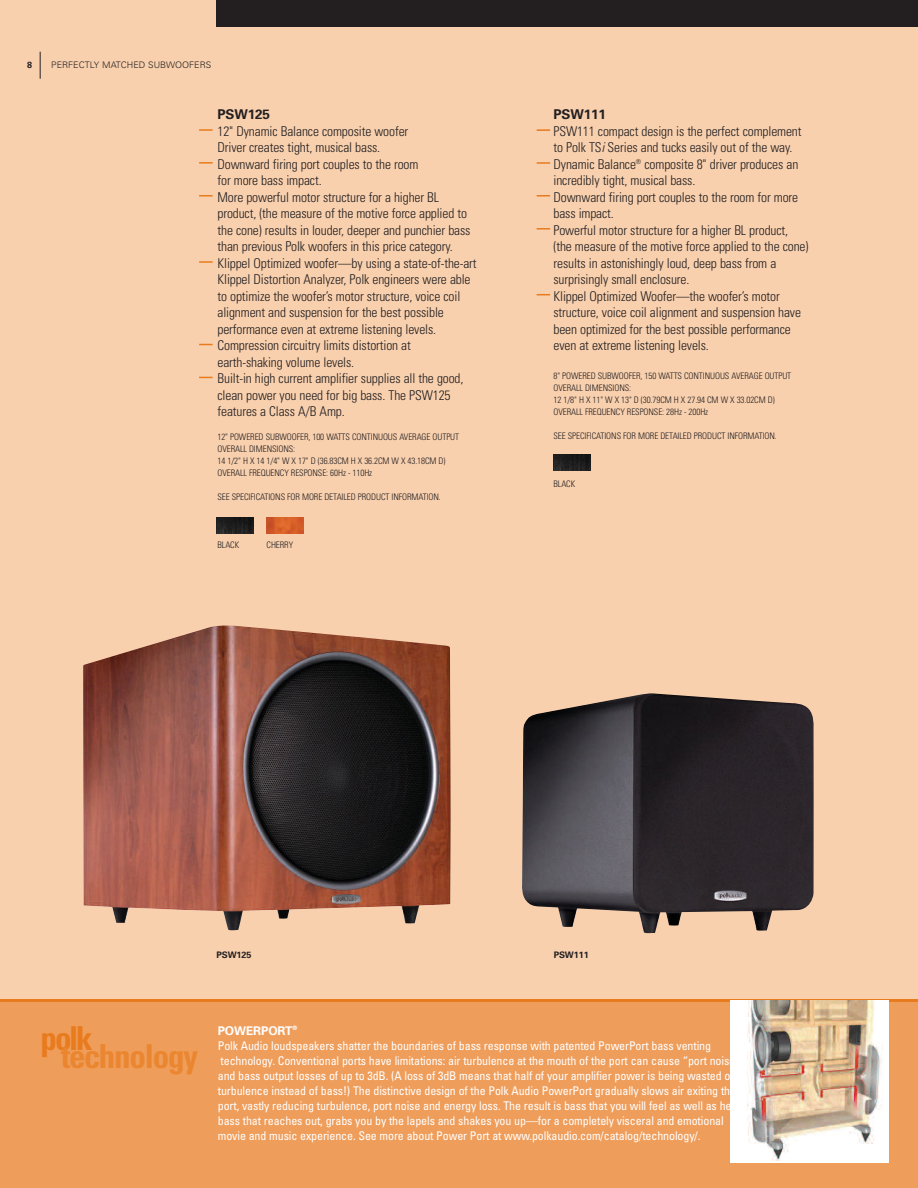
<style>
.page{position:relative;width:918px;height:1188px;background:#f8d0ae}
.page>*{position:absolute;margin:0;border:0;box-sizing:border-box;transform-origin:0 0}
.t1{font:700 condensed 33px "Univers";letter-spacing:-.035em;color:#eb8630}
.t2{font:700 condensed 33px "Univers";color:#e87b1d}
.t3{font:300 condensed 13.5px/16.5px "Univers";letter-spacing:-.01em;color:#231f20}
.t4{font:700 13.5px "Univers";letter-spacing:-.01em;color:#231f20}
.t5{font:condensed 12px/15px "Univers";letter-spacing:-.01em;color:#fff}
.t6{font:300 condensed 9px/12px "Univers";letter-spacing:-.01em;color:#231f20}
.t7{font:300 9px "Univers";color:#231f20}
.t8{font:700 9px "Univers";letter-spacing:-.01em;color:#231f20}
.s1{font-style:italic}
.s2{font-weight:700;font-stretch:normal}
</style>
<div class="page">
<div style="left:0;top:999px;width:918px;height:189px;background:#ef9d5a"></div>
<div style="left:216px;top:0;width:702px;height:27px;background:#231f20"></div>
<svg style="left:40px;top:52px;width:1px;height:27px"></svg>
<svg style="left:199px;top:129px;width:14px;height:2px"></svg>
<svg style="left:199px;top:162px;width:14px;height:2px"></svg>
<svg style="left:199px;top:195px;width:14px;height:1px"></svg>
<svg style="left:199px;top:261px;width:14px;height:2px"></svg>
<svg style="left:199px;top:344px;width:14px;height:1px"></svg>
<svg style="left:537px;top:228px;width:13px;height:2px"></svg>
<svg style="left:537px;top:294px;width:13px;height:1px"></svg>
<svg style="left:537px;top:195px;width:13px;height:1px"></svg>
<svg style="left:537px;top:162px;width:13px;height:2px"></svg>
<svg style="left:537px;top:129px;width:13px;height:2px"></svg>
<img style="left:83px;top:625px;width:368px;height:305px">
<img style="left:731px;top:1000px;width:157px;height:163px">
<img style="left:553px;top:454px;width:38px;height:17px">
<img style="left:216px;top:517px;width:38px;height:16px">
<svg style="left:199px;top:377px;width:14px;height:1px"></svg>
<img style="left:522px;top:693px;width:292px;height:240px">
<p class="t8" style="left:27px;top:61px;width:7px">8</p>
<p class="t7" style="left:51px;top:61px;width:161px">PERFECTLY MATCHED SUBWOOFERS</p>
<p class="t4" style="left:218px;top:109px;width:54px">PSW125</p>
<p class="t3" style="left:218px;top:124px;width:261px">12" Dynamic Balance composite woofer<br>Driver creates tight, musical bass.<br>Downward firing port couples to the room<br>for more bass impact.<br>More powerful motor structure for a higher BL product, (the measure of the motive force applied to the cone) results in louder, deeper and punchier bass than previous Polk woofers in this price category.<br>Klippel Optimized woofer—by using a state-of-the-art Klippel Distortion Analyzer, Polk engineers were able to optimize the woofer’s motor structure, voice coil alignment and suspension for the best possible performance even at extreme listening levels.<br>Compression circuitry limits distortion at earth-shaking volume levels.<br>Built-in high current amplifier supplies all the good, clean power you need for big bass. The PSW125 features a Class A/B Amp.</p>
<p class="t6" style="left:218px;top:432px;width:243px">12" POWERED SUBWOOFER, 100 WATTS CONTINUOUS AVERAGE OUTPUT OVERALL DIMENSIONS:<br>14 1/2" H X 14 1/4" W X 17" D (36.83CM H X 36.2CM W X 43.18CM D)<br>OVERALL FREQUENCY RESPONSE: 60Hz - 110Hz</p>
<p class="t6" style="left:218px;top:492px;width:225px">SEE SPECIFICATIONS FOR MORE DETAILED PRODUCT INFORMATION.</p>
<p class="t6" style="left:217px;top:540px;width:23px">BLACK</p>
<p class="t6" style="left:267px;top:540px;width:28px">CHERRY</p>
<p class="t4" style="left:554px;top:109px;width:54px">PSW111</p>
<p class="t3" style="left:553px;top:124px;width:256px">PSW111 compact design is the perfect complement to Polk TS<span class="s1">i</span> Series and tucks easily out of the way.<br>Dynamic Balance<sup>®</sup> composite 8" driver produces an incredibly tight, musical bass.<br>Downward firing port couples to the room for more bass impact.<br>Powerful motor structure for a higher BL product, (the measure of the motive force applied to the cone) results in astonishingly loud, deep bass from a surprisingly small enclosure.<br>Klippel Optimized Woofer—the woofer’s motor structure, voice coil alignment and suspension have been optimized for the best possible performance even at extreme listening levels.</p>
<p class="t6" style="left:554px;top:370px;width:239px">8" POWERED SUBWOOFER, 150 WATTS CONTINUOUS AVERAGE OUTPUT OVERALL DIMENSIONS:<br>12 1/8" H X 11" W X 13" D (30.79CM H X 27.94 CM W X 33.02CM D)<br>OVERALL FREQUENCY RESPONSE: 28Hz - 200Hz</p>
<p class="t6" style="left:554px;top:430px;width:225px">SEE SPECIFICATIONS FOR MORE DETAILED PRODUCT INFORMATION.</p>
<p class="t6" style="left:554px;top:478px;width:23px">BLACK</p>
<p class="t8" style="left:216px;top:951px;width:37px">PSW125</p>
<p class="t8" style="left:554px;top:951px;width:37px">PSW111</p>
<h1 class="t2" style="left:40px;top:1026px;width:54px">polk</h1>
<h1 class="t1" style="left:61px;top:1044px;width:138px">technology</h1>
<p class="t5" style="left:218px;top:1024px;width:528px"><span class="s2">POWERPORT</span><sup>®<br></sup>Polk Audio loudspeakers shatter the boundaries of bass response with patented PowerPort bass venting technology. Conventional ports have limitations: air turbulence at the mouth of the port can cause “port noise” and bass output losses of up to 3dB. (A loss of 3dB means that half of your amplifier power is being wasted on turbulence instead of bass!) The distinctive design of the Polk Audio PowerPort gradually slows air exiting the port, vastly reducing turbulence, port noise and energy loss. The result is bass that you will feel as well as hear; bass that reaches out, grabs you by the lapels and shakes you up—for a completely visceral and emotional movie and music experience. See more about Power Port at www.polkaudio.com/catalog/technology/.</p>
</div>
